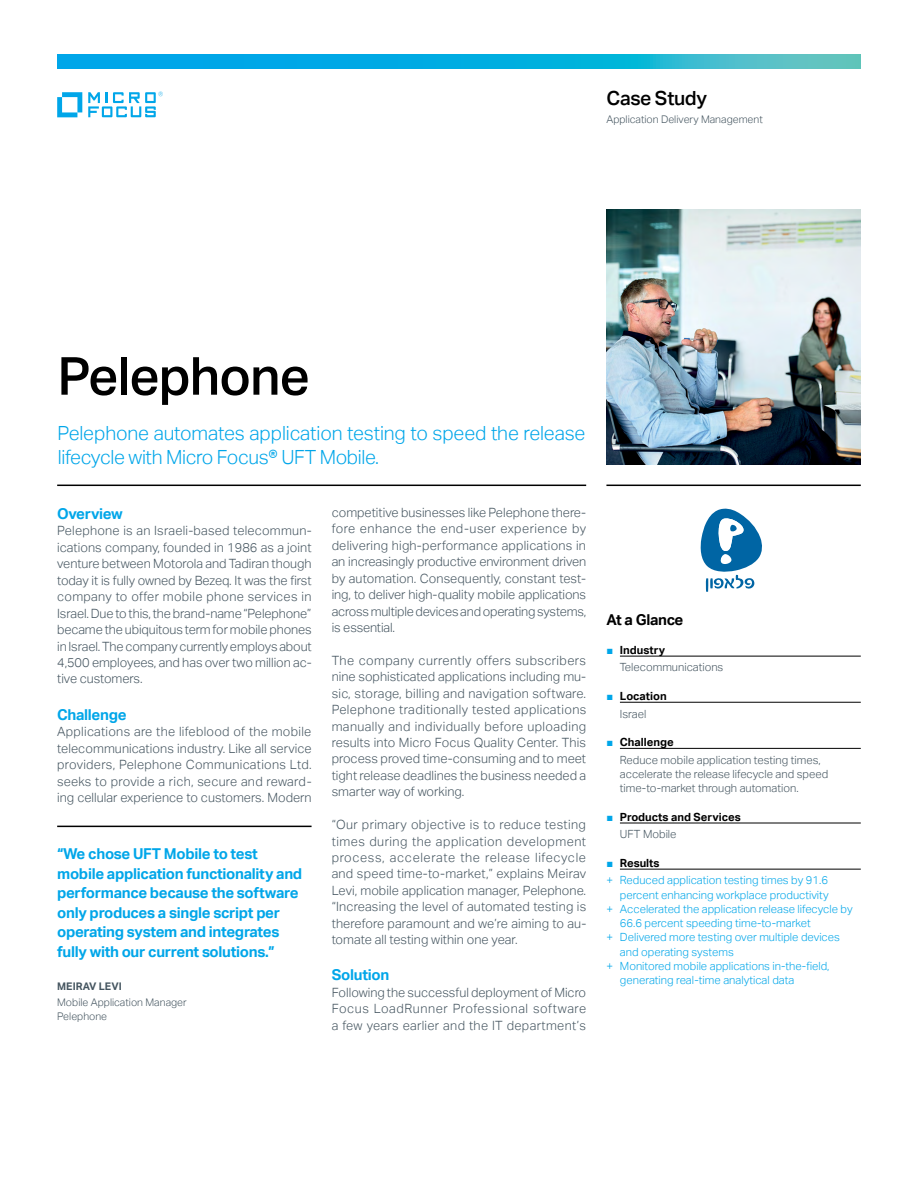
<style>
.page{position:relative;width:918px;height:1188px;background:#fff}
.page>*{position:absolute;margin:0;border:0;box-sizing:border-box;transform-origin:0 0}
.t1{font:500 52.5px "Aktiv Grotesk";letter-spacing:-.02em;color:#000}
.t2{font:300 19.5px/24px "Aktiv Grotesk";letter-spacing:-.005em;color:#00a6e9}
.t3{font:500 19.5px "Aktiv Grotesk";letter-spacing:-.02em;color:#000}
.t4{font:700 15px/19.5px "Aktiv Grotesk";letter-spacing:-.02em;color:#00a6e9}
.t5{font:700 15px "Aktiv Grotesk";letter-spacing:-.02em;color:#000}
.t6{font:300 12.75px/16.5px "Aktiv Grotesk";color:#455560;text-align:justify}
.t7{font:300 11.25px/17.7px "Aktiv Grotesk";color:#00a6e9}
.t8{font:300 11.25px/17.7px "Aktiv Grotesk";color:#455560}
.t9{font:700 11.25px/17.7px "Aktiv Grotesk";color:#000}
.t10{font:300 10.5px/14.2px "Aktiv Grotesk";color:#455560}
.t11{font:700 10.5px "Aktiv Grotesk";color:#455560}
.s1{font-family:"Arial";font-weight:400;color:#00a6e9}
.s2{font-weight:700;color:#000}
.s3{font-weight:300;color:#455560}
.s4{font-family:"Arial";font-weight:400}
</style>
<div class="page">
<hr style="left:57px;top:485px;width:529px;height:1px;background:#000">
<hr style="left:606px;top:485px;width:255px;height:1px;background:#000">
<img style="left:606px;top:210px;width:255px;height:254px">
<hr style="left:620px;top:656px;width:241px;height:1px;background:#000">
<hr style="left:620px;top:702px;width:241px;height:1px;background:#000">
<hr style="left:620px;top:748px;width:241px;height:1px;background:#000">
<hr style="left:620px;top:823px;width:241px;height:1px;background:#000">
<hr style="left:620px;top:869px;width:241px;height:1px;background:#000">
<hr style="left:57px;top:826px;width:255px;height:1px;background:#000">
<svg style="left:57px;top:92px;width:25px;height:25px"></svg>
<svg style="left:88px;top:92px;width:75px;height:25px"></svg>
<svg style="left:57px;top:54px;width:804px;height:15px;background:#14b0dc"></svg>
<svg style="left:700px;top:508px;width:62px;height:84px"></svg>
<h2 class="t3" style="left:607px;top:87px;width:102px">Case Study</h2>
<p class="t10" style="left:606px;top:112px;width:158px">Application Delivery Management</p>
<h1 class="t1" style="left:57px;top:346px;width:254px">Pelephone</h1>
<h2 class="t2" style="left:57px;top:422px;width:529px">Pelephone automates application testing to speed the release lifecycle with Micro Focus® UFT Mobile.</h2>
<p class="t4" style="left:57px;top:504px;width:67px">Overview</p>
<p class="t6" style="left:57px;top:522px;width:256px">Pelephone is an Israeli-based telecommun&shy;ications company, founded in 1986 as a joint venture between Motorola and Tadiran though today it is fully owned by Bezeq. It was the first company to offer mobile phone services in Israel. Due to this, the brand-name “Pelephone” became the ubiquitous term for mobile phones in Israel. The company currently employs about 4,500 employees, and has over two million ac&shy;tive customers.</p>
<p class="t4" style="left:57px;top:705px;width:71px">Challenge</p>
<p class="t6" style="left:57px;top:723px;width:256px">Applications are the lifeblood of the mobile telecommunications industry. Like all service providers, Pelephone Communications Ltd. seeks to provide a rich, secure and reward&shy;ing cellular experience to customers. Modern</p>
<p class="t4" style="left:57px;top:844px;width:247px">“We chose UFT Mobile to test mobile application functionality and performance because the software only produces a single script per operating system and integrates fully with our current solutions.”</p>
<p class="t11" style="left:57px;top:980px;width:66px">MEIRAV LEVI</p>
<p class="t10" style="left:57px;top:995px;width:131px">Mobile Application Manager<br>Pelephone</p>
<p class="t6" style="left:332px;top:504px;width:256px;text-align:left">competitive businesses like Pelephone there-- fore enhance the end-user experience by delivering high-performance applications in an increasingly productive environment driven by automation. Consequently, constant test&shy;ing, to deliver high-quality mobile applications across multiple devices and operating systems, is essential.</p>
<p class="t6" style="left:332px;top:652px;width:256px">The company currently offers subscribers nine sophisticated applications including mu&shy;sic, storage, billing and navigation software.<br>Pelephone traditionally tested applications manually and individually before uploading results into Micro Focus Quality Center. This process proved time-consuming and to meet tight release deadlines the business needed a smarter way of working.</p>
<p class="t6" style="left:332px;top:817px;width:256px">“Our primary objective is to reduce testing times during the application development process, accelerate the release lifecycle and speed time-to-market,” explains Meirav Levi, mobile application manager, Pelephone. “Increasing the level of automated testing is therefore paramount and we’re aiming to au&shy;tomate all testing within one year.</p>
<p class="t4" style="left:332px;top:965px;width:59px">Solution</p>
<p class="t6" style="left:332px;top:984px;width:256px">Following the successful deployment of Micro Focus LoadRunner Professional software a few years earlier and the IT department’s</p>
<p class="t5" style="left:606px;top:611px;width:79px">At a Glance</p>
<p class="t8" style="left:620px;top:641px;width:105px;text-indent:-14px"><span class="s1">■</span> <span class="s2">Industry<br></span>Telecommunications</p>
<p class="t9" style="left:620px;top:687px;width:48px;text-indent:-14px"><span class="s1">■</span> Location<br><span class="s3">Israel</span></p>
<p class="t8" style="left:620px;top:733px;width:202px;text-indent:-14px"><span class="s1">■</span> <span class="s2">Challenge<br></span>Reduce mobile application testing times,</p>
<p class="t8" style="left:620px;top:767px;width:210px;line-height:14.2px">accelerate the release lifecycle and speed time-to-market through automation.</p>
<p class="t9" style="left:620px;top:808px;width:122px;text-indent:-14px"><span class="s1">■</span> Products and Services<br><span class="s3">UFT Mobile</span></p>
<p class="t7" style="left:606px;top:854px;width:223px"><span class="s4">■</span> <span class="s2">Results<br></span>+ Reduced application testing times by 91.6</p>
<p class="t7" style="left:620px;top:886px;width:210px">percent enhancing workplace productivity</p>
<p class="t7" style="left:606px;top:900px;width:248px">+ Accelerated the application release lifecycle by</p>
<p class="t7" style="left:620px;top:914px;width:192px">66.6 percent speeding time-to-market</p>
<p class="t7" style="left:606px;top:929px;width:235px">+ Delivered more testing over multiple devices</p>
<p class="t7" style="left:620px;top:943px;width:115px">and operating systems</p>
<p class="t7" style="left:606px;top:957px;width:225px">+ Monitored mobile applications in-the-field,</p>
<p class="t7" style="left:620px;top:971px;width:176px">generating real-time analytical data</p>
</div>
